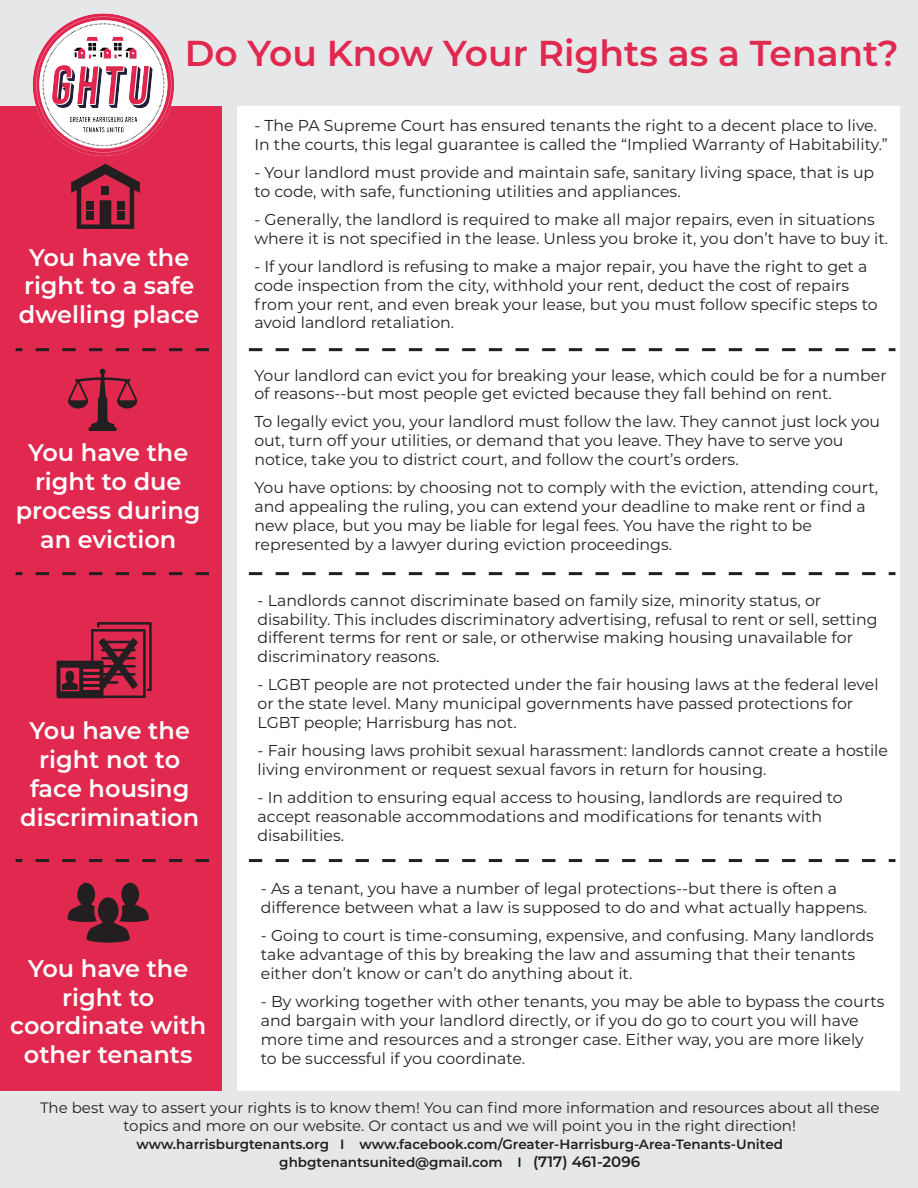
<style>
.page{position:relative;width:918px;height:1188px;background:#fff}
.page>*{position:absolute;margin:0;border:0;box-sizing:border-box;transform-origin:0 0}
.t1{font:600 36px "Montserrat";color:#e1284f}
.t2{font:600 24px/28.8px "Montserrat";color:#fff;text-align:center}
.t3{font:15.75px/18.9px "Montserrat";color:#231f20}
.t4{font:15px/18px "Montserrat";color:#231f20;text-align:center}
.t5{font:600 13.5px/18px "Montserrat";color:#231f20;text-align:center}
.s1{font-size:15px}
</style>
<div class="page">
<div style="left:0;top:1091px;width:918px;height:97px;background:#e6e7e9"></div>
<div style="left:0;top:105px;width:232px;height:355px;background:#e1284f"></div>
<div style="left:0;top:460px;width:232px;height:249px;background:#e1284f"></div>
<div style="left:0;top:709px;width:232px;height:382px;background:#e1284f"></div>
<svg style="left:16px;top:348px;width:6px;height:3px"></svg>
<svg style="left:36px;top:348px;width:840px;height:3px"></svg>
<svg style="left:889px;top:348px;width:6px;height:3px"></svg>
<svg style="left:16px;top:572px;width:6px;height:3px"></svg>
<svg style="left:36px;top:572px;width:840px;height:3px"></svg>
<svg style="left:889px;top:572px;width:6px;height:3px"></svg>
<div style="left:0;top:0;width:918px;height:105px;background:#e6e7e9"></div>
<img style="left:26px;top:13px;width:155px;height:143px">
<svg style="left:16px;top:859px;width:6px;height:3px"></svg>
<svg style="left:36px;top:859px;width:840px;height:3px"></svg>
<svg style="left:889px;top:859px;width:6px;height:3px"></svg>
<div style="left:222px;top:105px;width:15px;height:997px;background:#e6e7e9"></div>
<svg style="left:71px;top:164px;width:69px;height:65px"></svg>
<div style="left:102px;top:186px;width:7px;height:8px;background:#231f20"></div>
<div style="left:86px;top:201px;width:8px;height:8px;background:#231f20"></div>
<div style="left:117px;top:201px;width:8px;height:8px;background:#231f20"></div>
<div style="left:86px;top:212px;width:8px;height:8px;background:#231f20"></div>
<div style="left:117px;top:212px;width:8px;height:8px;background:#231f20"></div>
<svg style="left:68px;top:369px;width:69px;height:62px"></svg>
<svg style="left:57px;top:622px;width:95px;height:76px"></svg>
<svg style="left:67px;top:883px;width:82px;height:60px"></svg>
<h1 class="t1" style="left:185px;top:27px;width:716px">Do You Know Your Rights as a Tenant?</h1>
<h2 class="t2" style="left:19px;top:242px;width:182px">You have the right to a safe dwelling place</h2>
<h2 class="t2" style="left:16px;top:437px;width:186px">You have the right to due process during an eviction</h2>
<h2 class="t2" style="left:20px;top:715px;width:180px">You have the right not to face housing discrimination</h2>
<p class="t3" style="left:254px;top:116px;width:635px">- The PA Supreme Court has ensured tenants the right to a decent place to live.<br>In the courts, this legal guarantee is called the “Implied Warranty of Habitability.”</p>
<p class="t3" style="left:254px;top:163px;width:621px">- Your landlord must provide and maintain safe, sanitary living space, that is up to code, with safe, functioning utilities and appliances.</p>
<p class="t3" style="left:254px;top:209px;width:635px">- Generally, the landlord is required to make all major repairs, even in situations where it is not specified in the lease. Unless you broke it, you don’t have to buy it.</p>
<p class="t3" style="left:254px;top:256px;width:625px">- If your landlord is refusing to make a major repair, you have the right to get a code inspection from the city, withhold your rent, deduct the cost of repairs from your rent, and even break your lease, but you must follow specific steps to avoid landlord retaliation.</p>
<p class="t3" style="left:254px;top:365px;width:634px">Your landlord can evict you for breaking your lease, which could be for a number of reasons--but most people get evicted because they fall behind on rent.</p>
<p class="t3" style="left:254px;top:412px;width:627px">To legally evict you, your landlord must follow the law. They cannot just lock you out, turn off your utilities, or demand that you leave. They have to serve you notice, take you to district court, and follow the court’s orders.</p>
<p class="t3" style="left:254px;top:477px;width:625px">You have options: by choosing not to comply with the eviction, attending court, and appealing the ruling, you can extend your deadline to make rent or find a new place, but you may be liable for legal fees. You have the right to be represented by a lawyer during eviction proceedings.</p>
<p class="t3" style="left:258px;top:590px;width:622px">- Landlords cannot discriminate based on family size, minority status, or disability. This includes discriminatory advertising, refusal to rent or sell, setting different terms for rent or sale, or otherwise making housing unavailable for discriminatory reasons.</p>
<p class="t3" style="left:258px;top:675px;width:623px">- LGBT people are not protected under the fair housing laws at the federal level or the state level. Many municipal governments have passed protections for<br>LGBT people; Harrisburg has not.</p>
<p class="t3" style="left:258px;top:740px;width:632px">- Fair housing laws prohibit sexual harassment: landlords cannot create a hostile living environment or request sexual favors in return for housing.</p>
<p class="t3" style="left:258px;top:787px;width:587px">- In addition to ensuring equal access to housing, landlords are required to accept reasonable accommodations and modifications for tenants with disabilities.</p>
<p class="t3" style="left:261px;top:879px;width:608px">- As a tenant, you have a number of legal protections--but there is often a difference between what a law is supposed to do and what actually happens.</p>
<p class="t3" style="left:261px;top:926px;width:614px">- Going to court is time-consuming, expensive, and confusing. Many landlords take advantage of this by breaking the law and assuming that their tenants either don’t know or can’t do anything about it.</p>
<p class="t3" style="left:261px;top:991px;width:625px">- By working together with other tenants, you may be able to bypass the courts and bargain with your landlord directly, or if you do go to court you will have more time and resources and a stronger case. Either way, you are more likely<br>to be successful if you coordinate.</p>
<h2 class="t2" style="left:10px;top:953px;width:197px">You have the right to coordinate with other tenants</h2>
<p class="t4" style="left:40px;top:1098px;width:841px">The best way to assert your rights is to know them! You can find more information and resources about all these topics and more on our website. Or contact us and we will point you in the right direction!</p>
<p class="t5" style="left:136px;top:1134px;width:648px">www.harrisburgtenants.org I www.facebook.com/Greater-Harrisburg-Area-Tenants-United ghbgtenantsunited@gmail.com I <span class="s1">(717) 461-2096</span></p>
</div>
